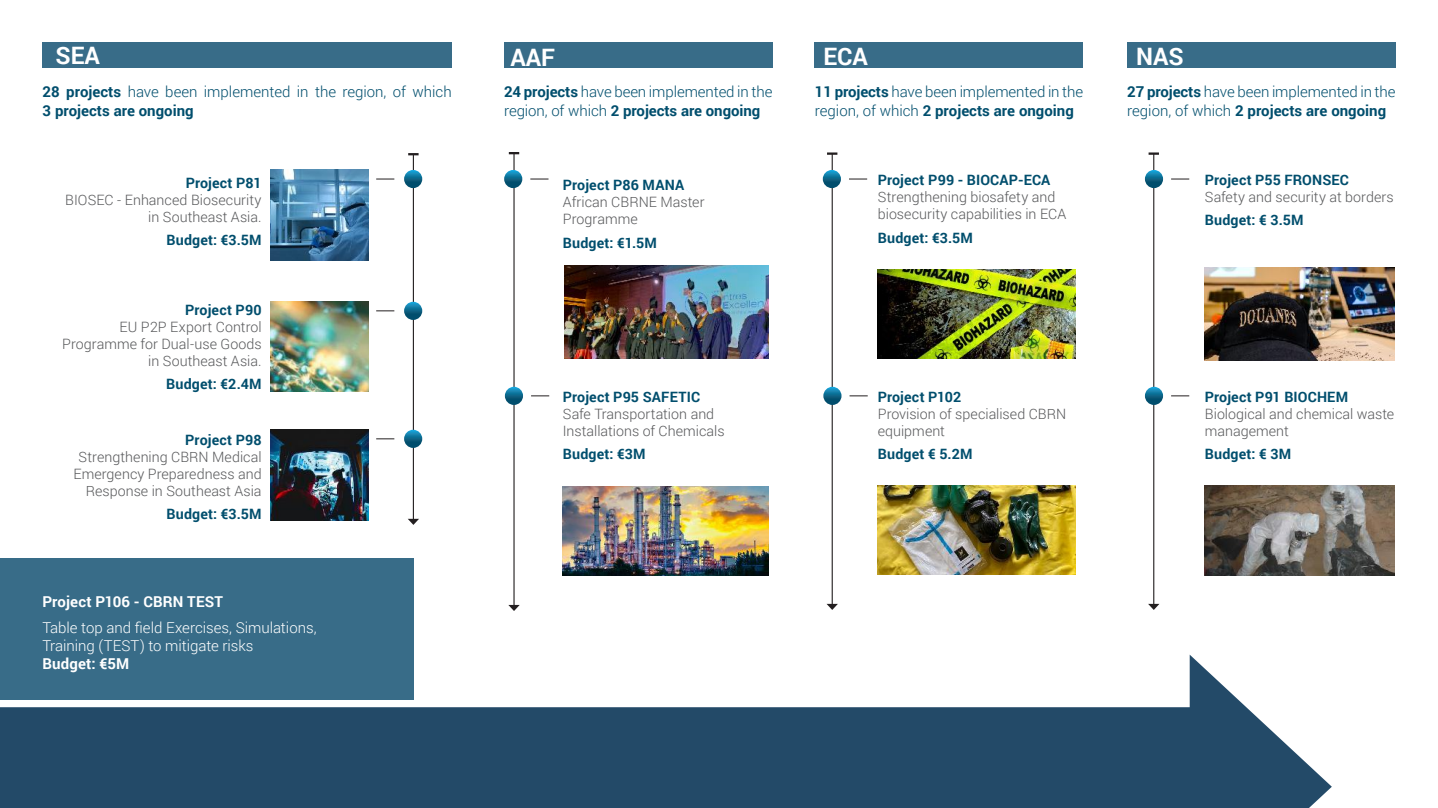
<style>
.page{position:relative;width:1438px;height:808px;background:#fff}
.page>*{position:absolute;margin:0;border:0;box-sizing:border-box;transform-origin:0 0}
.t1{font:700 24px "Roboto";color:#fff}
.projects{font:300 15px/19.2px "Roboto";letter-spacing:-.005em;color:#014e6d}
.title_projects{font:300 15px/18px "Roboto";letter-spacing:-.005em;color:#fff}
.title_projects-2{font:700 15px "Roboto";letter-spacing:.01em;color:#fff}
.title_projects-3{font:300 14.25px/17.1px "Roboto";color:#57585a;text-align:right}
.title_projects-4{font:700 14.25px "Roboto";letter-spacing:.01em;color:#014e6d}
.projects_box{font:300 14.25px/17.1px "Roboto";color:#57585a}
.s1{font-weight:700}
.s2{font-weight:700;color:#014e6d}
</style>
<div class="page">
<div style="left:0;top:558px;width:413px;height:141px;background:#386c88"></div>
<div style="left:0;top:707px;width:1210px;height:101px;background:#234a68"></div>
<svg style="left:1189px;top:655px;width:142px;height:153px"></svg>
<hr style="left:413px;top:154px;width:1px;height:366px;background:#231f20">
<svg style="left:408px;top:153px;width:10px;height:2px"></svg>
<svg style="left:408px;top:519px;width:11px;height:6px"></svg>
<div style="left:43px;top:42px;width:409px;height:26px;background:#386c88"></div>
<div style="left:504px;top:42px;width:268px;height:26px;background:#386c88"></div>
<div style="left:814px;top:42px;width:268px;height:26px;background:#386c88"></div>
<div style="left:1127px;top:42px;width:268px;height:26px;background:#386c88"></div>
<svg style="left:404px;top:170px;width:18px;height:18px"></svg>
<svg style="left:376px;top:179px;width:18px;height:1px"></svg>
<svg style="left:404px;top:302px;width:18px;height:18px"></svg>
<svg style="left:376px;top:310px;width:18px;height:1px"></svg>
<svg style="left:404px;top:430px;width:18px;height:18px"></svg>
<svg style="left:376px;top:438px;width:18px;height:1px"></svg>
<img style="left:877px;top:269px;width:197px;height:89px">
<img style="left:877px;top:485px;width:197px;height:90px">
<hr style="left:1153px;top:154px;width:1px;height:451px;background:#231f20">
<svg style="left:1148px;top:152px;width:10px;height:3px"></svg>
<svg style="left:1148px;top:604px;width:11px;height:6px"></svg>
<hr style="left:831px;top:154px;width:1px;height:451px;background:#231f20">
<svg style="left:827px;top:152px;width:10px;height:3px"></svg>
<svg style="left:826px;top:604px;width:11px;height:6px"></svg>
<img style="left:1204px;top:486px;width:190px;height:89px">
<img style="left:1204px;top:267px;width:190px;height:93px">
<img style="left:565px;top:265px;width:203px;height:93px">
<hr style="left:513px;top:153px;width:1px;height:453px;background:#231f20">
<svg style="left:509px;top:152px;width:10px;height:2px"></svg>
<svg style="left:508px;top:605px;width:11px;height:6px"></svg>
<svg style="left:504px;top:170px;width:18px;height:18px"></svg>
<svg style="left:530px;top:179px;width:18px;height:1px"></svg>
<svg style="left:505px;top:387px;width:18px;height:18px"></svg>
<svg style="left:531px;top:395px;width:18px;height:1px"></svg>
<svg style="left:822px;top:170px;width:18px;height:18px"></svg>
<svg style="left:849px;top:179px;width:18px;height:1px"></svg>
<svg style="left:1144px;top:170px;width:18px;height:18px"></svg>
<svg style="left:1171px;top:179px;width:18px;height:1px"></svg>
<svg style="left:823px;top:387px;width:18px;height:18px"></svg>
<svg style="left:849px;top:395px;width:18px;height:1px"></svg>
<svg style="left:1144px;top:387px;width:18px;height:18px"></svg>
<svg style="left:1171px;top:395px;width:18px;height:1px"></svg>
<img style="left:563px;top:486px;width:205px;height:89px">
<img style="left:270px;top:430px;width:98px;height:90px">
<img style="left:270px;top:301px;width:98px;height:91px">
<img style="left:270px;top:170px;width:98px;height:90px">
<p class="t1" style="left:55px;top:39px;width:46px">SEA</p>
<p class="projects" style="left:43px;top:81px;width:411px"><span class="s1">28 projects</span> have been implemented in the region, of which<br><span class="s1">3 projects are ongoing</span></p>
<p class="title_projects-3" style="left:65px;top:173px;width:198px"><span class="s2">Project P81<br></span>BIOSEC - Enhanced Biosecurity in Southeast Asia.</p>
<p class="title_projects-4" style="left:166px;top:230px;width:97px">Budget: €3.5M</p>
<p class="title_projects-3" style="left:62px;top:300px;width:201px"><span class="s2">Project P90<br></span>EU P2P Export Control<br>Programme for Dual-use Goods in Southeast Asia.</p>
<p class="title_projects-4" style="left:166px;top:374px;width:97px">Budget: €2.4M</p>
<p class="title_projects-3" style="left:73px;top:431px;width:190px"><span class="s2">Project P98<br></span>Strengthening CBRN Medical<br>Emergency Preparedness and<br>Response in Southeast Asia</p>
<p class="title_projects-4" style="left:166px;top:504px;width:97px">Budget: €3.5M</p>
<p class="title_projects-2" style="left:43px;top:591px;width:182px">Project P106 - CBRN TEST</p>
<p class="title_projects" style="left:43px;top:618px;width:275px">Table top and field Exercises, Simulations,<br>Training (TEST) to mitigate risks</p>
<p class="title_projects-2" style="left:43px;top:653px;width:88px">Budget: €5M</p>
<p class="t1" style="left:823px;top:39px;width:46px">ECA</p>
<p class="projects" style="left:814px;top:81px;width:270px"><span class="s1">11 projects</span> have been implemented in the region, of which <span class="s1">2 projects are ongoing</span></p>
<p class="t1" style="left:1135px;top:40px;width:49px">NAS</p>
<p class="t1" style="left:510px;top:40px;width:46px">AAF</p>
<p class="projects" style="left:504px;top:81px;width:270px"><span class="s1">24 projects</span> have been implemented in the region, of which <span class="s1">2 projects are ongoing</span></p>
<p class="projects" style="left:1127px;top:81px;width:270px"><span class="s1">27 projects</span> have been implemented in the region, of which <span class="s1">2 projects are ongoing</span></p>
<p class="title_projects-4" style="left:563px;top:175px;width:123px">Project P86 MANA</p>
<p class="projects_box" style="left:563px;top:193px;width:143px">African CBRNE Master<br>Programme</p>
<p class="title_projects-4" style="left:563px;top:232px;width:96px">Budget: €1.5M</p>
<p class="title_projects-4" style="left:563px;top:387px;width:139px">Project P95 SAFETIC</p>
<p class="projects_box" style="left:563px;top:405px;width:163px">Safe Transportation and<br>Installations of Chemicals</p>
<p class="title_projects-4" style="left:563px;top:444px;width:84px">Budget: €3M</p>
<p class="title_projects-3" style="left:877px;top:171px;width:190px;text-align:left"><span class="s2">Project P99 - BIOCAP-ECA<br></span>Strengthening biosafety and biosecurity capabilities in ECA</p>
<p class="title_projects-4" style="left:877px;top:227px;width:97px">Budget: €3.5M</p>
<p class="title_projects-3" style="left:877px;top:388px;width:190px;text-align:left"><span class="s2">Project P102<br></span>Provision of specialised CBRN equipment</p>
<p class="title_projects-4" style="left:877px;top:444px;width:96px">Budget € 5.2M</p>
<p class="title_projects-4" style="left:1204px;top:169px;width:145px">Project P55 FRONSEC</p>
<p class="projects_box" style="left:1204px;top:188px;width:190px">Safety and security at borders</p>
<p class="title_projects-4" style="left:1204px;top:210px;width:100px">Budget: € 3.5M</p>
<p class="title_projects-4" style="left:1204px;top:387px;width:145px">Project P91 BIOCHEM</p>
<p class="projects_box" style="left:1204px;top:405px;width:191px">Biological and chemical waste management</p>
<p class="title_projects-4" style="left:1204px;top:444px;width:88px">Budget: € 3M</p>
</div>
